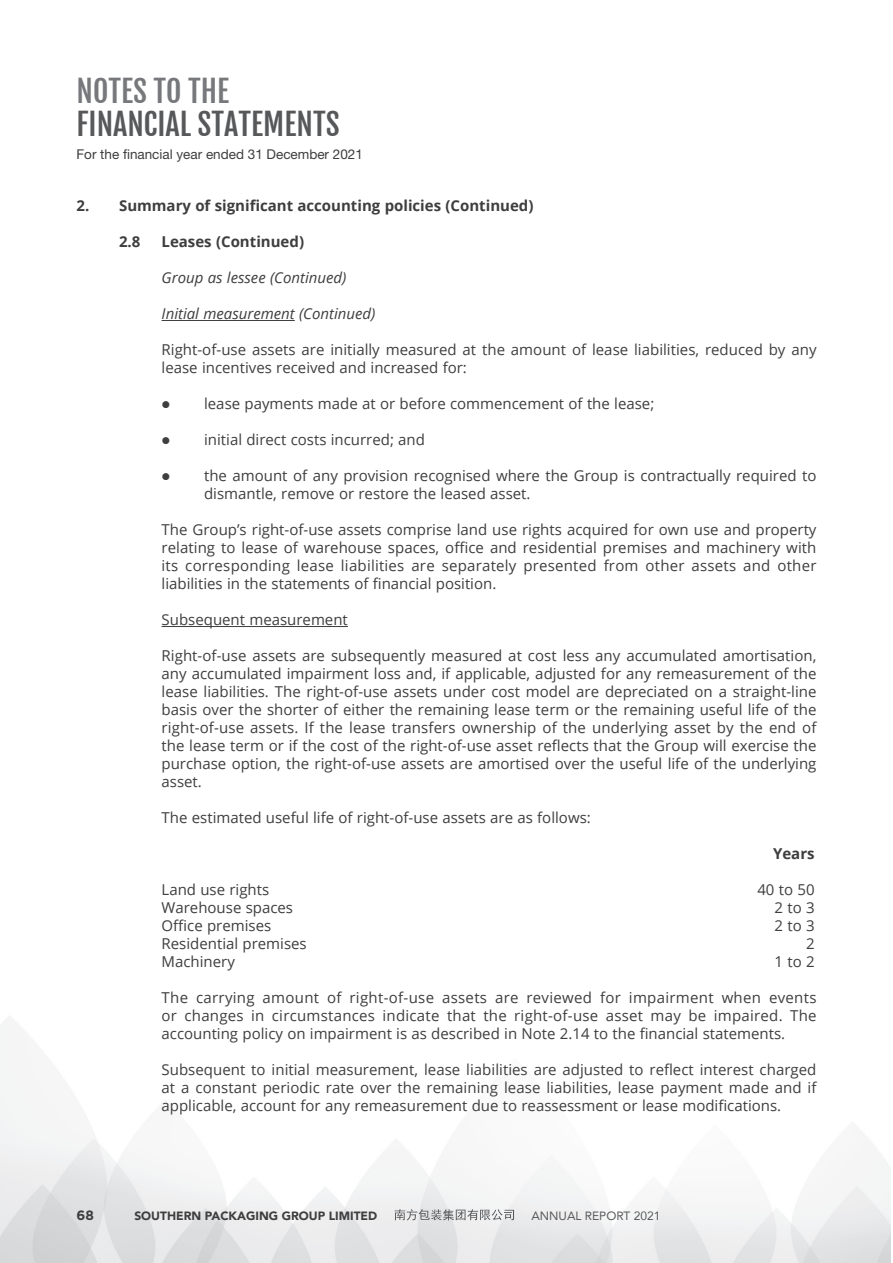
<style>
.page{position:relative;width:893px;height:1263px;background:#fff}
.page>*{position:absolute;margin:0;border:0;box-sizing:border-box;transform-origin:0 0}
.t1{font:30px "Fjalla One";color:#57585a}
.t2{font:30px "Fjalla One";color:#76787b}
.t3{font:15px/18px "Open Sans";color:#3e3e3f;text-align:justify}
.t4{font:700 15px "Open Sans";color:#3e3e3f}
.t5{font:italic 15px "Open Sans";color:#3e3e3f}
.t6{font:13.5px "Helvetica Neue LT Std";color:#3e3e3f}
.t7{font:700 13.5px "Gotham";color:#3e3e3f}
.t8{font:900 12px "Avenir";color:#3e3e3f}
.t9{font:12px "Avenir";color:#57585a}
</style>
<div class="page">
<img style="left:0;top:320px;width:891px;height:943px">
<svg style="left:395px;top:1209px;width:119px;height:11px"></svg>
<hr style="left:162px;top:320px;width:133px;height:1px;background:#3e3e3f">
<hr style="left:162px;top:626px;width:186px;height:1px;background:#3e3e3f">
<h1 class="t2" style="left:77px;top:73px;width:154px">NOTES TO THE</h1>
<h1 class="t1" style="left:77px;top:106px;width:265px">FINANCIAL STATEMENTS</h1>
<p class="t6" style="left:77px;top:149px;width:288px">For the financial year ended 31 December 2021</p>
<p class="t4" style="left:77px;top:195px;width:458px">2. Summary of significant accounting policies (Continued)</p>
<p class="t4" style="left:119px;top:231px;width:23px">2.8</p>
<p class="t4" style="left:162px;top:231px;width:144px">Leases (Continued)</p>
<p class="t5" style="left:162px;top:267px;width:186px">Group as lessee (Continued)</p>
<p class="t5" style="left:162px;top:303px;width:215px">Initial measurement (Continued)</p>
<p class="t3" style="left:162px;top:340px;width:656px">Right-of-use assets are initially measured at the amount of lease liabilities, reduced by any lease incentives received and increased for:</p>
<p class="t3" style="left:162px;top:394px;width:494px">● lease payments made at or before commencement of the lease;</p>
<p class="t3" style="left:162px;top:430px;width:265px">● initial direct costs incurred; and</p>
<p class="t3" style="left:204px;top:466px;width:614px;text-indent:-43px">● the amount of any provision recognised where the Group is contractually required to dismantle, remove or restore the leased asset.</p>
<p class="t3" style="left:162px;top:520px;width:656px">The Group’s right-of-use assets comprise land use rights acquired for own use and property relating to lease of warehouse spaces, office and residential premises and machinery with its corresponding lease liabilities are separately presented from other assets and other liabilities in the statements of financial position.</p>
<p class="t3" style="left:162px;top:610px;width:188px">Subsequent measurement</p>
<p class="t3" style="left:162px;top:646px;width:656px">Right-of-use assets are subsequently measured at cost less any accumulated amortisation, any accumulated impairment loss and, if applicable, adjusted for any remeasurement of the lease liabilities. The right-of-use assets under cost model are depreciated on a straight-line basis over the shorter of either the remaining lease term or the remaining useful life of the right-of-use assets. If the lease transfers ownership of the underlying asset by the end of the lease term or if the cost of the right-of-use asset reflects that the Group will exercise the purchase option, the right-of-use assets are amortised over the useful life of the underlying asset.</p>
<p class="t3" style="left:162px;top:808px;width:431px">The estimated useful life of right-of-use assets are as follows:</p>
<p class="t4" style="left:773px;top:843px;width:43px">Years</p>
<p class="t3" style="left:162px;top:880px;width:109px">Land use rights</p>
<p class="t3" style="left:757px;top:880px;width:59px">40 to 50</p>
<p class="t3" style="left:162px;top:898px;width:133px">Warehouse spaces</p>
<p class="t3" style="left:774px;top:898px;width:42px">2 to 3</p>
<p class="t3" style="left:162px;top:916px;width:111px">Office premises</p>
<p class="t3" style="left:774px;top:916px;width:42px">2 to 3</p>
<p class="t3" style="left:162px;top:934px;width:147px">Residential premises</p>
<p class="t3" style="left:806px;top:934px;width:10px">2</p>
<p class="t3" style="left:162px;top:952px;width:75px">Machinery</p>
<p class="t3" style="left:774px;top:952px;width:42px">1 to 2</p>
<p class="t3" style="left:162px;top:988px;width:656px">The carrying amount of right-of-use assets are reviewed for impairment when events or changes in circumstances indicate that the right-of-use asset may be impaired. The accounting policy on impairment is as described in Note 2.14 to the financial statements.</p>
<p class="t3" style="left:162px;top:1061px;width:656px">Subsequent to initial measurement, lease liabilities are adjusted to reflect interest charged at a constant periodic rate over the remaining lease liabilities, lease payment made and if applicable, account for any remeasurement due to reassessment or lease modifications.</p>
<p class="t7" style="left:77px;top:1211px;width:19px">68</p>
<p class="t8" style="left:134px;top:1208px;width:244px">SOUTHERN PACKAGING GROUP LIMITED</p>
<p class="t9" style="left:531px;top:1208px;width:130px">ANNUAL REPORT 2021</p>
</div>
